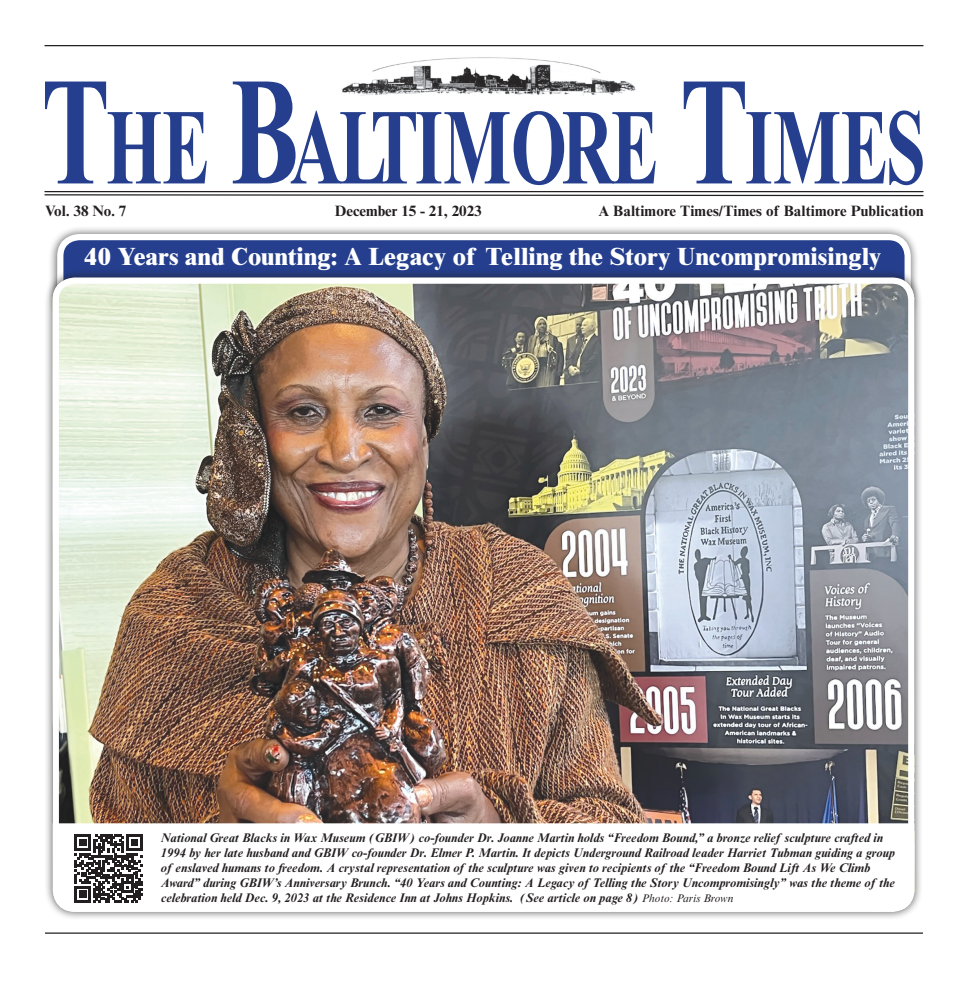
<style>
.page{position:relative;width:968px;height:990px;background:#fff}
.page>*{position:absolute;margin:0;border:0;box-sizing:border-box;transform-origin:0 0}
.Kicker{font:800 25px "Times NRMT Std";color:#fff}
.t1{font:700 15px "Times NRMT Std";letter-spacing:.01em;color:#231f20}
.t2{font:italic 700 12.5px/15px "Times NRMT Std";color:#231f20}
.s1{font-weight:400;font-size:11.25px}
</style>
<div class="page">
<div style="left:48px;top:225px;width:871px;height:106px;background:#231f20;opacity:.75"></div>
<div style="left:60px;top:237px;width:847px;height:82px;background:#253f8e;border-radius:19px"></div>
<div style="left:57px;top:234px;width:853px;height:89px;border:6px solid #fff;border-radius:19px"></div>
<img style="left:372px;top:57px;width:255px;height:25px">
<hr style="left:45px;top:933px;width:877px;height:1px;background:#231f20">
<svg style="left:45px;top:82px;width:162px;height:101px"></svg>
<svg style="left:233px;top:82px;width:422px;height:103px"></svg>
<svg style="left:683px;top:82px;width:239px;height:103px"></svg>
<hr style="left:44px;top:45px;width:879px;height:1px;background:#231f20">
<hr style="left:44px;top:191px;width:879px;height:1px;background:#231f20">
<svg style="left:44px;top:194px;width:879px;height:2px;background:#777576"></svg>
<div style="left:44px;top:269px;width:879px;height:652px;background:#231f20;opacity:.75"></div>
<img style="left:53px;top:283px;width:861px;height:537px">
<div style="left:53px;top:278px;width:861px;height:634px;border:6px solid #fff;border-radius:19px"></div>
<svg style="left:50px;top:820px;width:867px;height:95px"></svg>
<svg style="left:75px;top:834px;width:68px;height:68px"></svg>
<p class="t1" style="left:45px;top:202px;width:83px">Vol. 38 No. 7</p>
<p class="t1" style="left:335px;top:202px;width:148px">December 15 - 21, 2023</p>
<p class="t1" style="left:598px;top:202px;width:327px">A Baltimore Times/Times of Baltimore Publication</p>
<p class="Kicker" style="left:85px;top:242px;width:798px">40 Years and Counting: A Legacy of Telling the Story Uncompromisingly</p>
<p class="t2" style="left:161px;top:831px;width:735px">National Great Blacks in Wax Museum (GBIW) co-founder Dr. Joanne Martin holds “Freedom Bound,” a bronze relief sculpture crafted in 1994 by her late husband and GBIW co-founder Dr. Elmer P. Martin. It depicts Underground Railroad leader Harriet Tubman guiding a group of enslaved humans to freedom. A crystal representation of the sculpture was given to recipients of the “Freedom Bound Lift As We Climb Award” during GBIW’s Anniversary Brunch. “40 Years and Counting: A Legacy of Telling the Story Uncompromisingly” was the theme of the celebration held Dec. 9, 2023 at the Residence Inn at Johns Hopkins. (See article on page 8) <span class="s1">Photo: Paris Brown</span></p>
</div>
